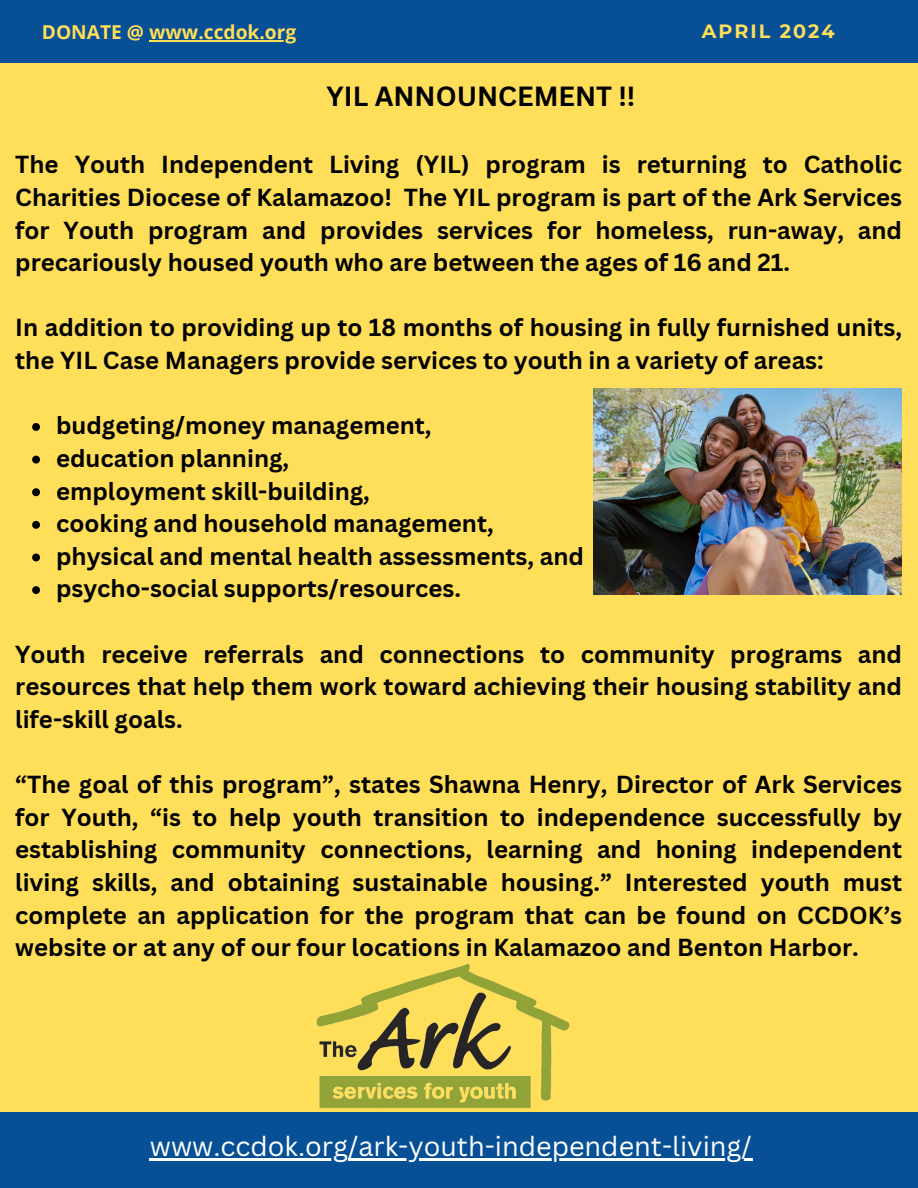
<style>
.page{position:relative;width:918px;height:1188px;background:#ffde59}
.page>*{position:absolute;margin:0;border:0;box-sizing:border-box;transform-origin:0 0}
.t1{font:27px "Canva Sans";color:#fff}
.t2{font:700 27px "Canva Sans";color:#000}
.t3{font:700 24px/32.7px "Canva Sans";color:#000;text-align:justify}
.t4{font:700 19.2px "Open Sans";color:#ffde59}
.t5{font:700 19.2px "Montserrat";letter-spacing:.105em;color:#ffde59}
</style>
<div class="page">
<div style="left:0;top:0;width:918px;height:63px;background:#075096"></div>
<div style="left:0;top:1113px;width:918px;height:75px;background:#075096"></div>
<svg style="left:32px;top:423px;width:8px;height:8px"></svg>
<svg style="left:32px;top:456px;width:8px;height:8px"></svg>
<svg style="left:32px;top:488px;width:8px;height:8px"></svg>
<svg style="left:32px;top:521px;width:8px;height:8px"></svg>
<svg style="left:32px;top:554px;width:8px;height:7px"></svg>
<svg style="left:32px;top:586px;width:8px;height:8px"></svg>
<img style="left:594px;top:388px;width:308px;height:206px">
<img style="left:313px;top:963px;width:261px;height:150px">
<hr style="left:149px;top:40px;width:147px;height:1px;background:#ffde59">
<hr style="left:150px;top:1158px;width:198px;height:2px;background:#fff">
<hr style="left:348px;top:1158px;width:404px;height:2px;background:#fff">
<p class="t4" style="left:42px;top:19px;width:256px">DONATE @ www.ccdok.org</p>
<p class="t5" style="left:702px;top:19px;width:134px">APRIL 2024</p>
<p class="t2" style="left:327px;top:78px;width:310px">YIL ANNOUNCEMENT !!</p>
<p class="t3" style="left:15px;top:148px;width:888px">The Youth Independent Living (YIL) program is returning to Catholic Charities Diocese of Kalamazoo! The YIL program is part of the Ark Services for Youth program and provides services for homeless, run-away, and precariously housed youth who are between the ages of 16 and 21.</p>
<p class="t3" style="left:15px;top:311px;width:888px">In addition to providing up to 18 months of housing in fully furnished units, the YIL Case Managers provide services to youth in a variety of areas:</p>
<p class="t3" style="left:56px;top:409px;width:530px;text-align:left">budgeting/money management,<br>education planning,<br>employment skill-building,<br>cooking and household management, physical and mental health assessments, and psycho-social supports/resources.</p>
<p class="t3" style="left:15px;top:637px;width:888px">Youth receive referrals and connections to community programs and resources that help them work toward achieving their housing stability and life-skill goals.</p>
<p class="t3" style="left:15px;top:768px;width:888px">“The goal of this program”, states Shawna Henry, Director of Ark Services for Youth, “is to help youth transition to independence successfully by establishing community connections, learning and honing independent living skills, and obtaining sustainable housing.” Interested youth must complete an application for the program that can be found on CCDOK’s website or at any of our four locations in Kalamazoo and Benton Harbor.</p>
<p class="t1" style="left:150px;top:1127px;width:604px">www.ccdok.org/ark-youth-independent-living/</p>
</div>
